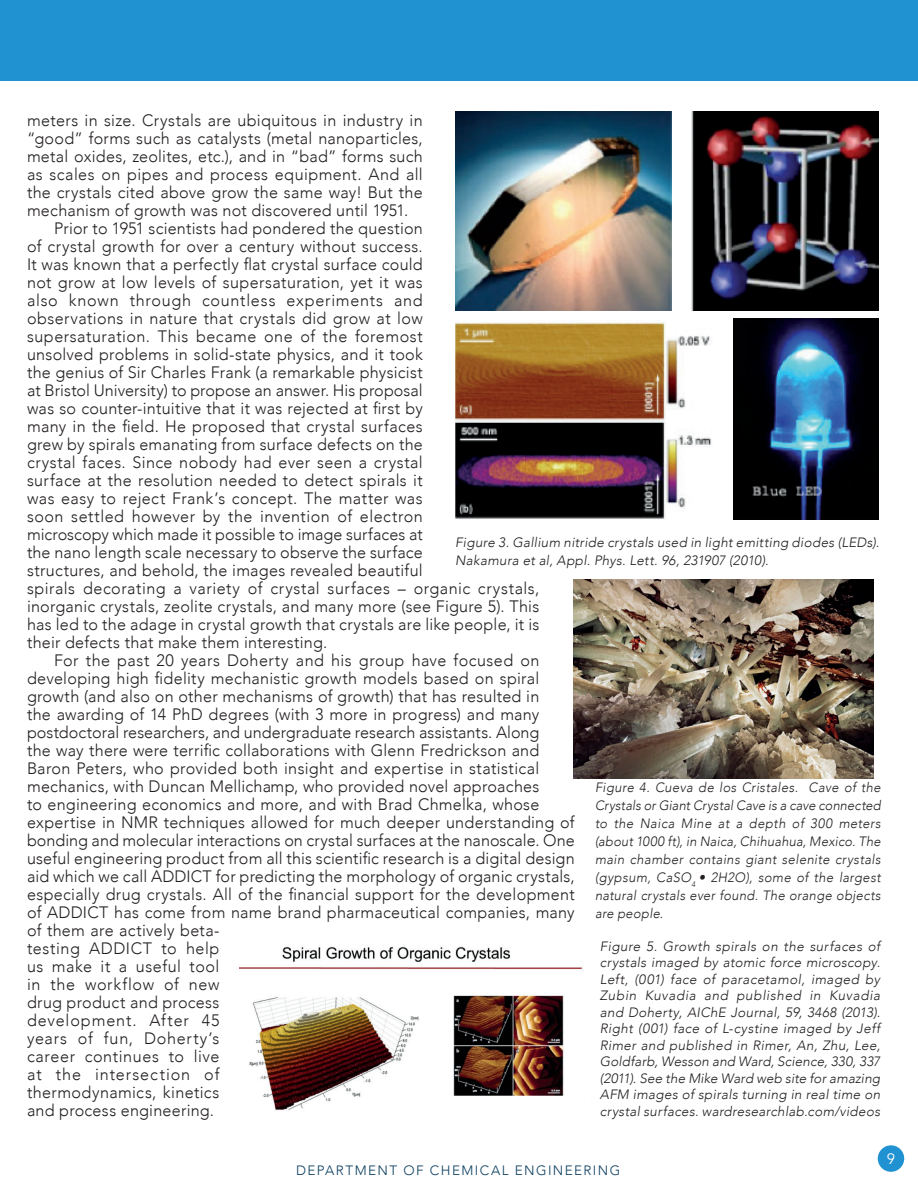
<style>
.page{position:relative;width:918px;height:1188px;background:#fff}
.page>*{position:absolute;margin:0;border:0;box-sizing:border-box;transform-origin:0 0}
.t1{font:300 16.5px "Avenir";letter-spacing:.015em;color:#231f20}
.t2{font:300 16.5px "Avenir";letter-spacing:.045em;color:#231f20}
.t3{font:300 16.5px "Avenir";letter-spacing:.04em;color:#231f20}
.t4{font:300 16.5px "Avenir";letter-spacing:.035em;color:#231f20}
.t5{font:300 16.5px "Avenir";letter-spacing:.05em;color:#231f20}
.t6{font:300 16.5px "Avenir";letter-spacing:.06em;color:#231f20}
.t7{font:15px "Avenir";color:#fff}
.t8{font:italic 300 13.5px/16.5px "Avenir";letter-spacing:.02em;color:#231f20;text-align:justify}
.t9{font:italic 300 13.5px/18px "Avenir";letter-spacing:.02em;color:#231f20;text-align:justify;scale:.96 1}
.t10{font:300 13.5px "Avenir";letter-spacing:.105em;color:#0b3e60}
</style>
<div class="page">
<div style="left:0;top:0;width:918px;height:81px;background:#2192d1"></div>
<img style="left:573px;top:580px;width:300px;height:199px">
<img style="left:240px;top:946px;width:343px;height:164px">
<div style="left:433px;top:1097px;width:151px;height:24px;background:#fff"></div>
<img style="left:455px;top:111px;width:217px;height:199px">
<img style="left:692px;top:111px;width:187px;height:199px">
<img style="left:734px;top:319px;width:145px;height:200px">
<img style="left:455px;top:322px;width:257px;height:197px">
<div style="left:878px;top:1145px;width:26px;height:27px;background:#2192d1;border-radius:50%"></div>
<p class="t1" style="left:27px;top:111px;width:397px">meters in size. Crystals are ubiquitous in industry in</p>
<p class="t1" style="left:27px;top:129px;width:397px">“good” forms such as catalysts (metal nanoparticles,</p>
<p class="t1" style="left:27px;top:147px;width:397px">metal oxides, zeolites, etc.), and in “bad” forms such</p>
<p class="t1" style="left:27px;top:165px;width:397px">as scales on pipes and process equipment. And all</p>
<p class="t1" style="left:27px;top:183px;width:397px">the crystals cited above grow the same way! But the</p>
<p class="t1" style="left:27px;top:201px;width:383px">mechanism of growth was not discovered until 1951.</p>
<p class="t1" style="left:54px;top:219px;width:370px">Prior to 1951 scientists had pondered the question</p>
<p class="t1" style="left:27px;top:237px;width:397px">of crystal growth for over a century without success.</p>
<p class="t1" style="left:27px;top:255px;width:397px">It was known that a perfectly flat crystal surface could</p>
<p class="t1" style="left:27px;top:273px;width:397px">not grow at low levels of supersaturation, yet it was</p>
<p class="t2" style="left:27px;top:291px;width:397px">also known through countless experiments and</p>
<p class="t1" style="left:27px;top:309px;width:397px">observations in nature that crystals did grow at low</p>
<p class="t1" style="left:27px;top:327px;width:397px">supersaturation. This became one of the foremost</p>
<p class="t1" style="left:27px;top:345px;width:397px">unsolved problems in solid-state physics, and it took</p>
<p class="t1" style="left:27px;top:363px;width:397px">the genius of Sir Charles Frank (a remarkable physicist</p>
<p class="t1" style="left:27px;top:381px;width:397px">at Bristol University) to propose an answer. His proposal</p>
<p class="t1" style="left:27px;top:399px;width:397px">was so counter-intuitive that it was rejected at first by</p>
<p class="t1" style="left:27px;top:417px;width:397px">many in the field. He proposed that crystal surfaces</p>
<p class="t1" style="left:27px;top:435px;width:397px">grew by spirals emanating from surface defects on the</p>
<p class="t1" style="left:27px;top:453px;width:397px">crystal faces. Since nobody had ever seen a crystal</p>
<p class="t1" style="left:27px;top:471px;width:397px">surface at the resolution needed to detect spirals it</p>
<p class="t1" style="left:27px;top:489px;width:397px">was easy to reject Frank’s concept. The matter was</p>
<p class="t1" style="left:27px;top:507px;width:397px">soon settled however by the invention of electron</p>
<p class="t1" style="left:27px;top:525px;width:397px">microscopy which made it possible to image surfaces at</p>
<p class="t1" style="left:27px;top:543px;width:397px">the nano length scale necessary to observe the surface</p>
<p class="t1" style="left:27px;top:561px;width:397px">structures, and behold, the images revealed beautiful</p>
<p class="t1" style="left:27px;top:579px;width:514px">spirals decorating a variety of crystal surfaces – organic crystals,</p>
<p class="t1" style="left:27px;top:597px;width:514px">inorganic crystals, zeolite crystals, and many more (see Figure 5). This</p>
<p class="t1" style="left:27px;top:615px;width:514px">has led to the adage in crystal growth that crystals are like people, it is</p>
<p class="t1" style="left:27px;top:633px;width:302px">their defects that make them interesting.</p>
<p class="t1" style="left:54px;top:651px;width:487px">For the past 20 years Doherty and his group have focused on</p>
<p class="t1" style="left:27px;top:669px;width:514px">developing high fidelity mechanistic growth models based on spiral</p>
<p class="t1" style="left:27px;top:687px;width:514px">growth (and also on other mechanisms of growth) that has resulted in</p>
<p class="t1" style="left:27px;top:705px;width:514px">the awarding of 14 PhD degrees (with 3 more in progress) and many</p>
<p class="t1" style="left:27px;top:723px;width:514px">postdoctoral researchers, and undergraduate research assistants. Along</p>
<p class="t1" style="left:27px;top:741px;width:514px">the way there were terrific collaborations with Glenn Fredrickson and</p>
<p class="t1" style="left:27px;top:759px;width:514px">Baron Peters, who provided both insight and expertise in statistical</p>
<p class="t1" style="left:27px;top:777px;width:514px">mechanics, with Duncan Mellichamp, who provided novel approaches</p>
<p class="t1" style="left:27px;top:795px;width:514px">to engineering economics and more, and with Brad Chmelka, whose</p>
<p class="t1" style="left:27px;top:813px;width:549px">expertise in NMR techniques allowed for much deeper understanding of</p>
<p class="t1" style="left:27px;top:831px;width:549px">bonding and molecular interactions on crystal surfaces at the nanoscale. One</p>
<p class="t1" style="left:27px;top:849px;width:549px">useful engineering product from all this scientific research is a digital design</p>
<p class="t1" style="left:27px;top:867px;width:549px">aid which we call ADDICT for predicting the morphology of organic crystals,</p>
<p class="t1" style="left:27px;top:885px;width:549px">especially drug crystals. All of the financial support for the development</p>
<p class="t1" style="left:27px;top:903px;width:549px">of ADDICT has come from name brand pharmaceutical companies, many</p>
<p class="t1" style="left:27px;top:921px;width:194px">of them are actively beta-</p>
<p class="t4" style="left:27px;top:939px;width:194px">testing ADDICT to help</p>
<p class="t4" style="left:27px;top:957px;width:194px">us make it a useful tool</p>
<p class="t3" style="left:27px;top:975px;width:194px">in the workflow of new</p>
<p class="t1" style="left:27px;top:993px;width:194px">drug product and process</p>
<p class="t5" style="left:27px;top:1011px;width:194px">development. After 45</p>
<p class="t2" style="left:27px;top:1029px;width:194px">years of fun, Doherty’s</p>
<p class="t3" style="left:27px;top:1047px;width:194px">career continues to live</p>
<p class="t6" style="left:27px;top:1065px;width:194px">at the intersection of</p>
<p class="t1" style="left:27px;top:1083px;width:194px">thermodynamics, kinetics</p>
<p class="t1" style="left:27px;top:1101px;width:189px">and process engineering.</p>
<p class="t8" style="left:455px;top:533px;width:426px;line-height:18px">Figure 3. Gallium nitride crystals used in light emitting diodes (LEDs).<br>Nakamura et al, Appl. Phys. Lett. 96, 231907 (2010).</p>
<p class="t9" style="left:595px;top:779px;width:299px">Figure 4. Cueva de los Cristales. Cave of the Crystals or Giant Crystal Cave is a cave connected to the Naica Mine at a depth of 300 meters (about 1000 ft), in Naica, Chihuahua, Mexico. The main chamber contains giant selenite crystals (gypsum, CaSO<sub>4</sub> • 2H2O), some of the largest natural crystals ever found. The orange objects are people.</p>
<p class="t8" style="left:600px;top:938px;width:282px">Figure 5. Growth spirals on the surfaces of crystals imaged by atomic force microscopy.<br>Left, (001) face of paracetamol, imaged by Zubin Kuvadia and published in Kuvadia and Doherty, AIChE Journal, 59, 3468 (2013).<br>Right (001) face of L-cystine imaged by Jeff Rimer and published in Rimer, An, Zhu, Lee, Goldfarb, Wesson and Ward, Science, 330, 337 (2011). See the Mike Ward web site for amazing AFM images of spirals turning in real time on crystal surfaces. wardresearchlab.com/videos</p>
<p class="t10" style="left:296px;top:1162px;width:326px">DEPARTMENT OF CHEMICAL ENGINEERING</p>
<p class="t7" style="left:887px;top:1150px;width:10px">9</p>
</div>
